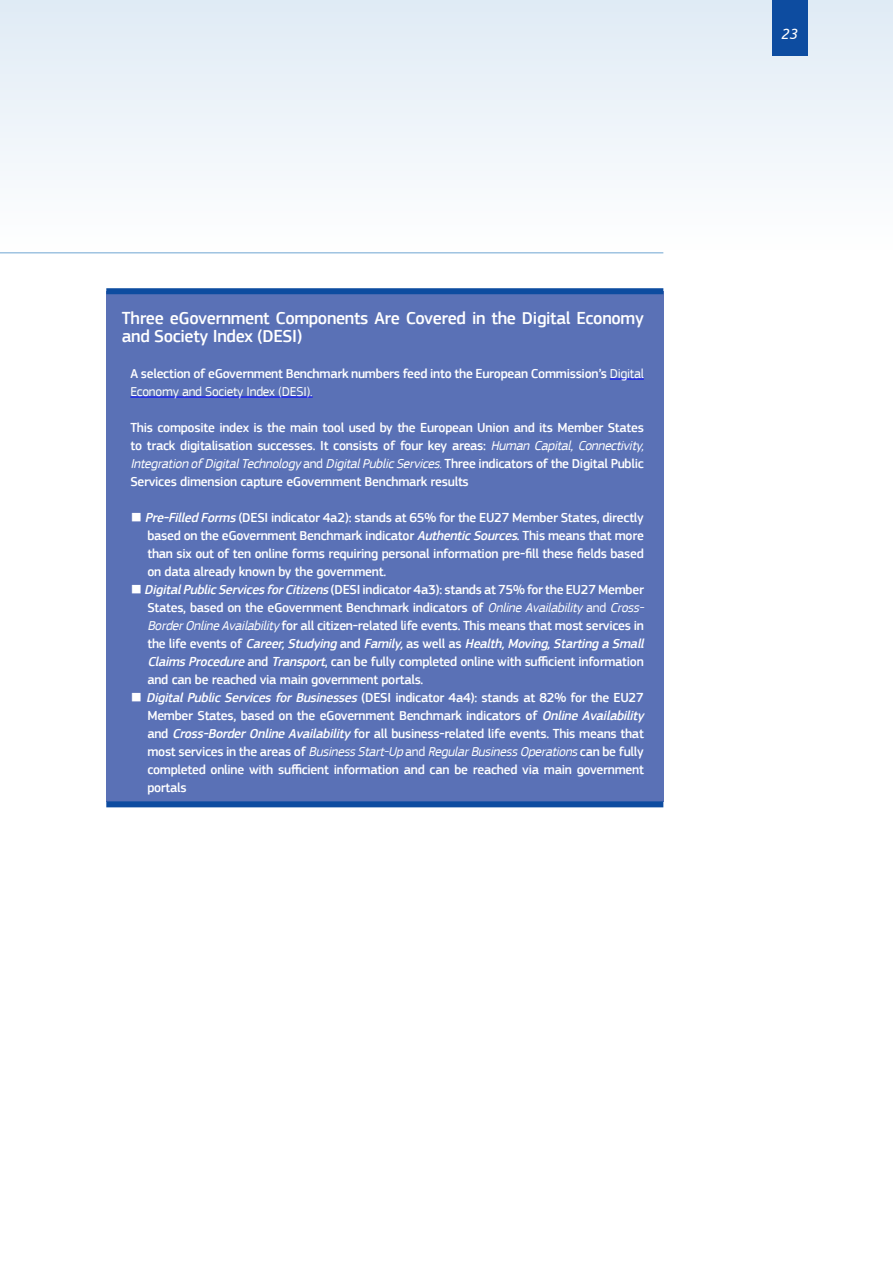
<style>
.page{position:relative;width:893px;height:1263px;background:#fff}
.page>*{position:absolute;margin:0;border:0;box-sizing:border-box;transform-origin:0 0}
.t1{font:500 18px/18px "EC Square Sans Pro";letter-spacing:-.02em;color:#fff}
.t2{font:italic 15px "Ubuntu";color:#fff}
.t3{font:500 13.5px/18px "EC Square Sans Pro";letter-spacing:-.02em;color:#fff}
.s1{font-weight:400}
.s2{font-weight:400;font-style:italic}
.s3{font-style:italic}
</style>
<div class="page">
<div style="left:0;top:0;width:893px;height:252px;background:linear-gradient(to bottom,#dfebf5,#fefefe)"></div>
<div style="left:772px;top:0;width:36px;height:55px;background:#0d4ca0"></div>
<hr style="left:0;top:252px;width:663px;height:2px;background:#9fc3e1">
<div style="left:106px;top:291px;width:557px;height:510px;background:#5a71b6"></div>
<hr style="left:610px;top:379px;width:34px;height:1px;background:#00f">
<hr style="left:130px;top:397px;width:183px;height:1px;background:#00f">
<div style="left:106px;top:288px;width:557px;height:6px;background:#0d4ca0"></div>
<div style="left:106px;top:801px;width:557px;height:6px;background:#0d4ca0"></div>
<p class="t1" style="left:122px;top:309px;width:523px">Three eGovernment Components Are Covered in the Digital Economy and Society Index (DESI)</p>
<p class="t3" style="left:130px;top:365px;width:515px">A selection of eGovernment Benchmark numbers feed into the European Commission’s <span class="s1">Digital<br>Economy and Society Index (DESI).</span></p>
<p class="t3" style="left:130px;top:419px;width:518px">This composite index is the main tool used by the European Union and its Member States to track digitalisation successes. It consists of four key areas: <span class="s2">Human Capital, Connectivity, IntegrationofDigitalTechnology</span><span class="s1">a n d</span> <span class="s2">DigitalPublicServices.</span>T h r e e i n d i c a t o r s o f t h e D i g i t a l P u b l i c Services dimension capture eGovernment Benchmark results</p>
<p class="t3" style="left:147px;top:509px;width:498px;text-align:justify;text-indent:-17px"><span class="s1">■</span> <span class="s3">Pre-FilledForms</span>(DESI indicator 4a2): stands at 65% for the EU27 Member States, directly based on the eGovernment Benchmark indicator <span class="s3">AuthenticSources</span>. This means that more than six out of ten online forms requiring personal information pre-fill these fields based on data already known by the government.</p>
<p class="t3" style="left:147px;top:581px;width:501px;text-indent:-17px"><span class="s1">■</span> <span class="s3">DigitalPublicServicesforCitizens</span>(DESI indicator 4a3): stands at 75% for the EU27 Member States, based on the eGovernment Benchmark indicators of <span class="s2">OnlineAvailability</span><span class="s1">and</span> <span class="s2">Cross-BorderOnlineAvailability</span>for all citizen-related life events. This means that most services in t h e l i fe e v e n t s o f <span class="s3">Career,Studying</span>a n d <span class="s3">Family,</span>a s w e l l a s <span class="s3">Health,Moving,Startinga Small ClaimsProcedure</span>and <span class="s3">Transport</span>, can be fully completed online with sufficient information and can be reached via main government portals.</p>
<p class="t3" style="left:147px;top:689px;width:501px;text-indent:-17px"><span class="s1">■</span> <span class="s3">DigitalPublicServicesforBusinesses</span>(DESI indicator 4a4): stands at 82% for the EU27<br>Member States, based on the eGovernment Benchmark indicators of <span class="s3">Online Availability </span>and <span class="s3">Cross-BorderOnlineAvailability</span>for all business-related life events. This means that m o s t s e rv i c e s i n t h e a r e a s o f <span class="s2">BusinessStart-Up</span><span class="s1">a n d</span> <span class="s2">RegularBusinessOperations</span>c a n b e fu l l y completed online with sufficient information and can be reached via main government portals</p>
<p class="t2" style="left:780px;top:24px;width:18px">23</p>
</div>
